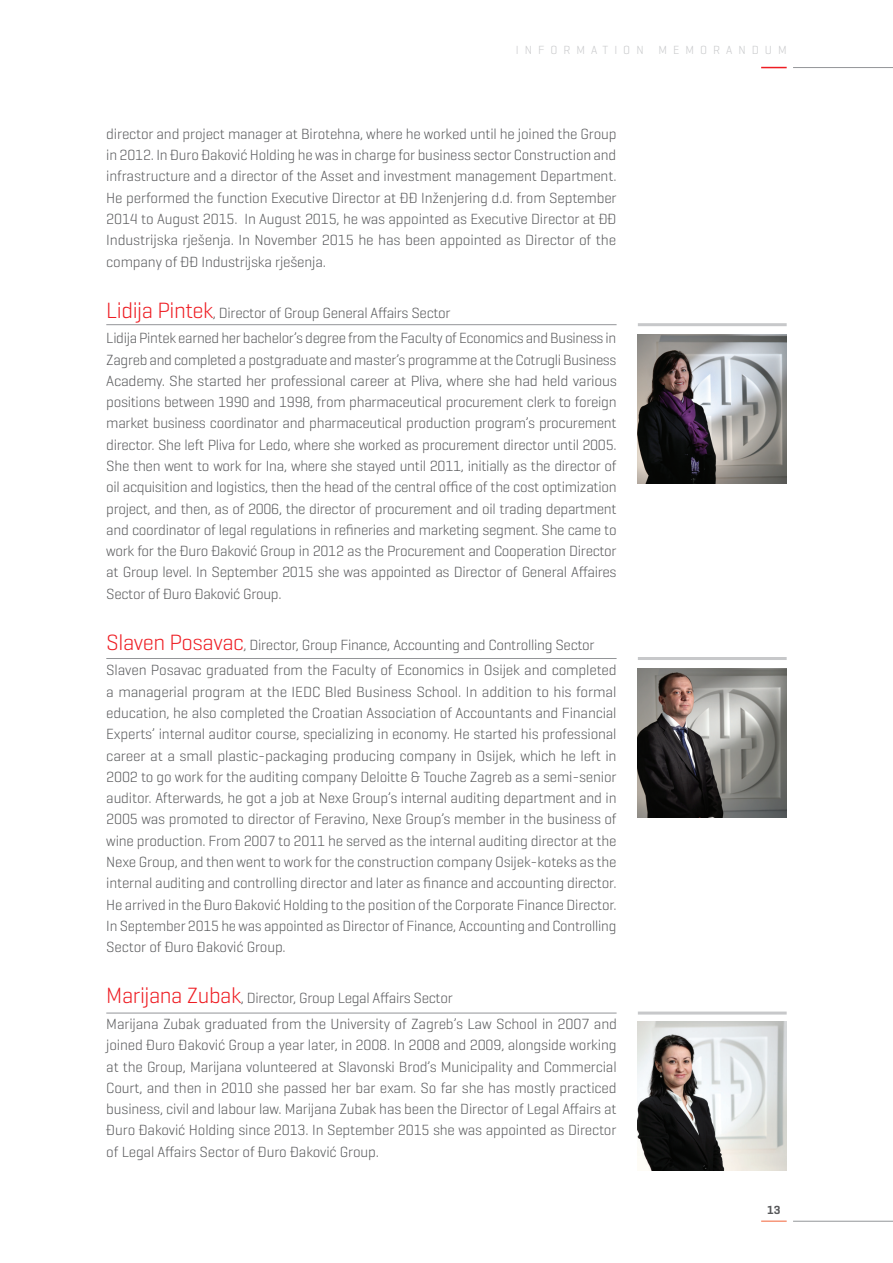
<style>
.page{position:relative;width:893px;height:1263px;background:#fff}
.page>*{position:absolute;margin:0;border:0;box-sizing:border-box;transform-origin:0 0}
.t1{font:300 15px/21.3px "Geogrotesque";letter-spacing:-.015em;color:#57585a;text-align:justify}
.t2{font:300 12px "Geogrotesque";letter-spacing:.5em;color:#c7c8ca}
.t3{font:600 12px "Geogrotesque";color:#57585a}
.s1{font-size:22.5px;color:#ee1d23}
</style>
<div class="page">
<hr style="left:793px;top:1221px;width:100px;height:1px;background:#939598">
<hr style="left:761px;top:1220px;width:26px;height:2px;background:#f6977a">
<hr style="left:793px;top:67px;width:100px;height:1px;background:#939598">
<svg style="left:761px;top:67px;width:26px;height:1px"></svg>
<img style="left:638px;top:334px;width:149px;height:149px">
<hr style="left:106px;top:324px;width:511px;height:1px;background:#939598">
<hr style="left:638px;top:323px;width:149px;height:3px;background:#c7c8ca">
<img style="left:638px;top:669px;width:149px;height:148px">
<hr style="left:106px;top:658px;width:511px;height:1px;background:#939598">
<hr style="left:638px;top:657px;width:149px;height:3px;background:#c7c8ca">
<img style="left:638px;top:1022px;width:149px;height:148px">
<hr style="left:106px;top:1013px;width:511px;height:1px;background:#939598">
<hr style="left:638px;top:1011px;width:149px;height:3px;background:#c7c8ca">
<p class="t2" style="left:516px;top:42px;width:272px">INFORMATION MEMORANDUM</p>
<p class="t1" style="left:106px;top:123px;width:512px">director and project manager at Birotehna, where he worked until he joined the Group in 2012. In Đuro Đaković Holding he was in charge for business sector Construction and infrastructure and a director of the Asset and investment management Department.<br>He performed the function Executive Director at ĐĐ Inženjering d.d. from September 2014 to August 2015. In August 2015, he was appointed as Executive Director at ĐĐ Industrijska rješenja. In November 2015 he has been appointed as Director of the company of ĐĐ Industrijska rješenja.</p>
<p class="t1" style="left:106px;top:299px;width:512px;line-height:25.5px"><span class="s1">Lidija Pintek</span>, Director of Group General Affairs Sector<br>Lidija Pintek earned her bachelor’s degree from the Faculty of Economics and Business in</p>
<p class="t1" style="left:106px;top:348px;width:512px">Zagreb and completed a postgraduate and master’s programme at the Cotrugli Business Academy. She started her professional career at Pliva, where she had held various positions between 1990 and 1998, from pharmaceutical procurement clerk to foreign market business coordinator and pharmaceutical production program’s procurement director. She left Pliva for Ledo, where she worked as procurement director until 2005.<br>She then went to work for Ina, where she stayed until 2011, initially as the director of oil acquisition and logistics, then the head of the central office of the cost optimization project, and then, as of 2006, the director of procurement and oil trading department and coordinator of legal regulations in refineries and marketing segment. She came to work for the Đuro Đaković Group in 2012 as the Procurement and Cooperation Director at Group level. In September 2015 she was appointed as Director of General Affaires Sector of Đuro Đaković Group.</p>
<p class="t1" style="left:106px;top:631px;width:512px;line-height:25.5px"><span class="s1">Slaven Posavac</span>, Director, Group Finance, Accounting and Controlling Sector<br>Slaven Posavac graduated from the Faculty of Economics in Osijek and completed</p>
<p class="t1" style="left:106px;top:680px;width:512px">a managerial program at the IEDC Bled Business School. In addition to his formal education, he also completed the Croatian Association of Accountants and Financial Experts’ internal auditor course, specializing in economy. He started his professional career at a small plastic-packaging producing company in Osijek, which he left in 2002 to go work for the auditing company Deloitte &amp; Touche Zagreb as a semi-senior auditor. Afterwards, he got a job at Nexe Group’s internal auditing department and in 2005 was promoted to director of Feravino, Nexe Group’s member in the business of wine production. From 2007 to 2011 he served as the internal auditing director at the Nexe Group, and then went to work for the construction company Osijek-koteks as the internal auditing and controlling director and later as finance and accounting director.<br>He arrived in the Đuro Đaković Holding to the position of the Corporate Finance Director.<br>In September 2015 he was appointed as Director of Finance, Accounting and Controlling Sector of Đuro Đaković Group.</p>
<p class="t1" style="left:106px;top:985px;width:512px;line-height:25.5px"><span class="s1">Marijana Zubak</span>, Director, Group Legal Affairs Sector<br>Marijana Zubak graduated from the University of Zagreb’s Law School in 2007 and</p>
<p class="t1" style="left:106px;top:1034px;width:512px">joined Đuro Đaković Group a year later, in 2008. In 2008 and 2009, alongside working at the Group, Marijana volunteered at Slavonski Brod’s Municipality and Commercial Court, and then in 2010 she passed her bar exam. So far she has mostly practiced business, civil and labour law. Marijana Zubak has been the Director of Legal Affairs at Đuro Đaković Holding since 2013. In September 2015 she was appointed as Director of Legal Affairs Sector of Đuro Đaković Group.</p>
<p class="t3" style="left:767px;top:1203px;width:15px">13</p>
</div>
